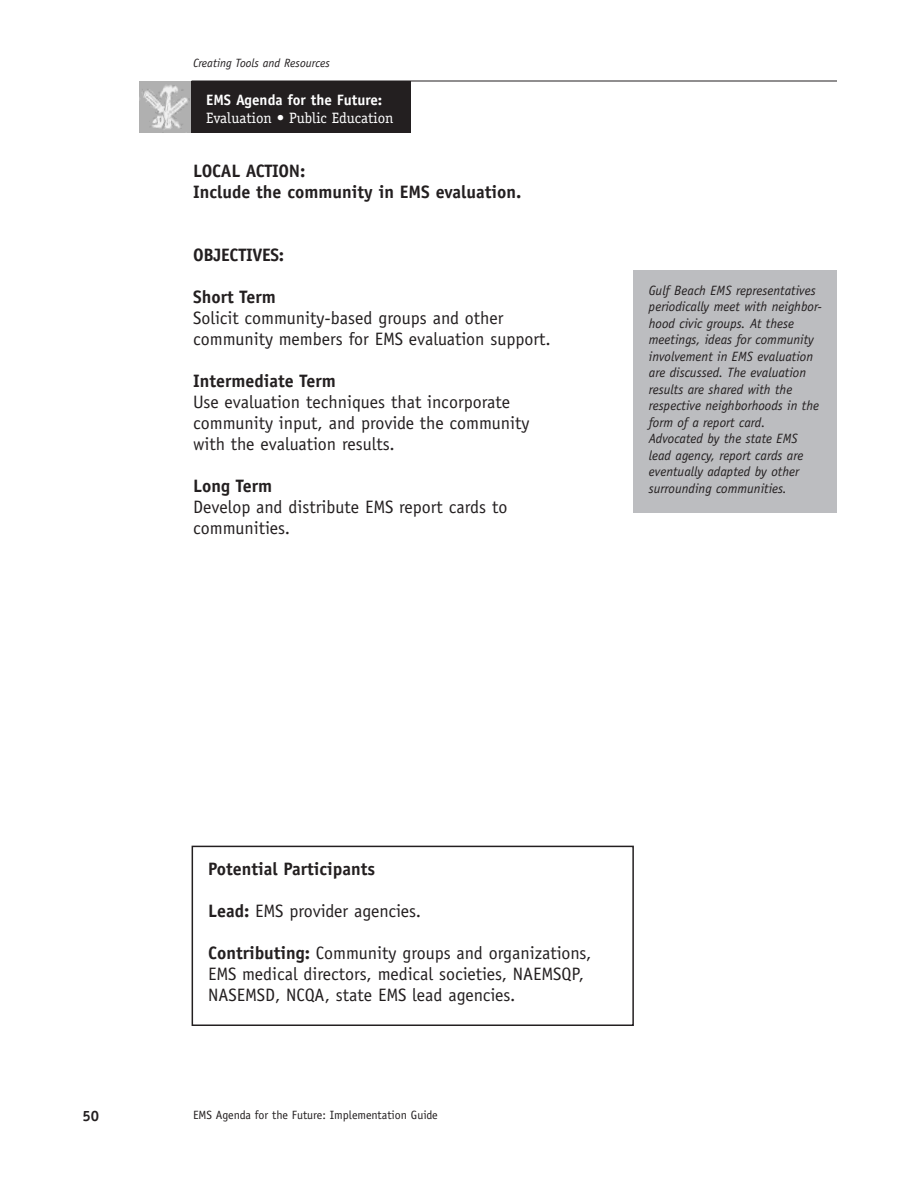
<style>
.page{position:relative;width:918px;height:1188px;background:#fff}
.page>*{position:absolute;margin:0;border:0;box-sizing:border-box;transform-origin:0 0}
.t1{font:18px/21px "Officina Sans";color:#231f20}
.t2{font:700 18px/21px "Officina Sans";color:#231f20}
.t3{font:15px/17.9px "Officina Serif";color:#fff}
.t4{font:700 15px "Officina Sans";color:#231f20}
.t5{font:italic 13.5px/16.5px "Officina Sans";color:#231f20}
.t6{font:12px "Officina Sans";color:#231f20}
.t7{font:italic 12px "Officina Sans";color:#231f20}
.s1{font-family:"Officina Sans";font-weight:700}
.s2{font-weight:700}
</style>
<div class="page">
<hr style="left:192px;top:81px;width:645px;height:1px;background:#231f20">
<div style="left:634px;top:270px;width:203px;height:243px;background:#bcbdc0"></div>
<div style="left:192px;top:846px;width:442px;height:180px;border:2px solid #231f20"></div>
<img style="left:140px;top:81px;width:52px;height:52px">
<div style="left:192px;top:81px;width:218px;height:52px;background:#231f20"></div>
<p class="t7" style="left:193px;top:58px;width:138px">Creating Tools and Resources</p>
<p class="t3" style="left:206px;top:91px;width:189px"><span class="s1">EMS Agenda for the Future:<br></span>Evaluation • Public Education</p>
<p class="t2" style="left:193px;top:161px;width:330px">LOCAL ACTION:<br>Include the community in EMS evaluation.</p>
<p class="t2" style="left:193px;top:245px;width:93px">OBJECTIVES:</p>
<p class="t2" style="left:193px;top:287px;width:84px">Short Term</p>
<p class="t1" style="left:193px;top:308px;width:359px">Solicit community-based groups and other community members for EMS evaluation support.</p>
<p class="t2" style="left:193px;top:371px;width:144px">Intermediate Term</p>
<p class="t1" style="left:193px;top:392px;width:338px">Use evaluation techniques that incorporate community input, and provide the community with the evaluation results.</p>
<p class="t2" style="left:193px;top:476px;width:81px">Long Term</p>
<p class="t1" style="left:193px;top:497px;width:316px">Develop and distribute EMS report cards to communities.</p>
<p class="t5" style="left:649px;top:283px;width:175px">Gulf Beach EMS representatives periodically meet with neighbor&shy;hood civic groups. At these meetings, ideas for community involvement in EMS evaluation are discussed. The evaluation results are shared with the respective neighborhoods in the form of a report card.<br>Advocated by the state EMS lead agency, report cards are eventually adapted by other surrounding communities.</p>
<p class="t2" style="left:208px;top:860px;width:169px">Potential Participants</p>
<p class="t1" style="left:208px;top:902px;width:215px"><span class="s2">Lead:</span> EMS provider agencies.</p>
<p class="t1" style="left:208px;top:944px;width:385px"><span class="s2">Contributing:</span> Community groups and organizations,<br>EMS medical directors, medical societies, NAEMSQP,<br>NASEMSD, NCQA, state EMS lead agencies.</p>
<p class="t4" style="left:82px;top:1111px;width:18px">50</p>
<p class="t6" style="left:193px;top:1111px;width:246px">EMS Agenda for the Future: Implementation Guide</p>
</div>
